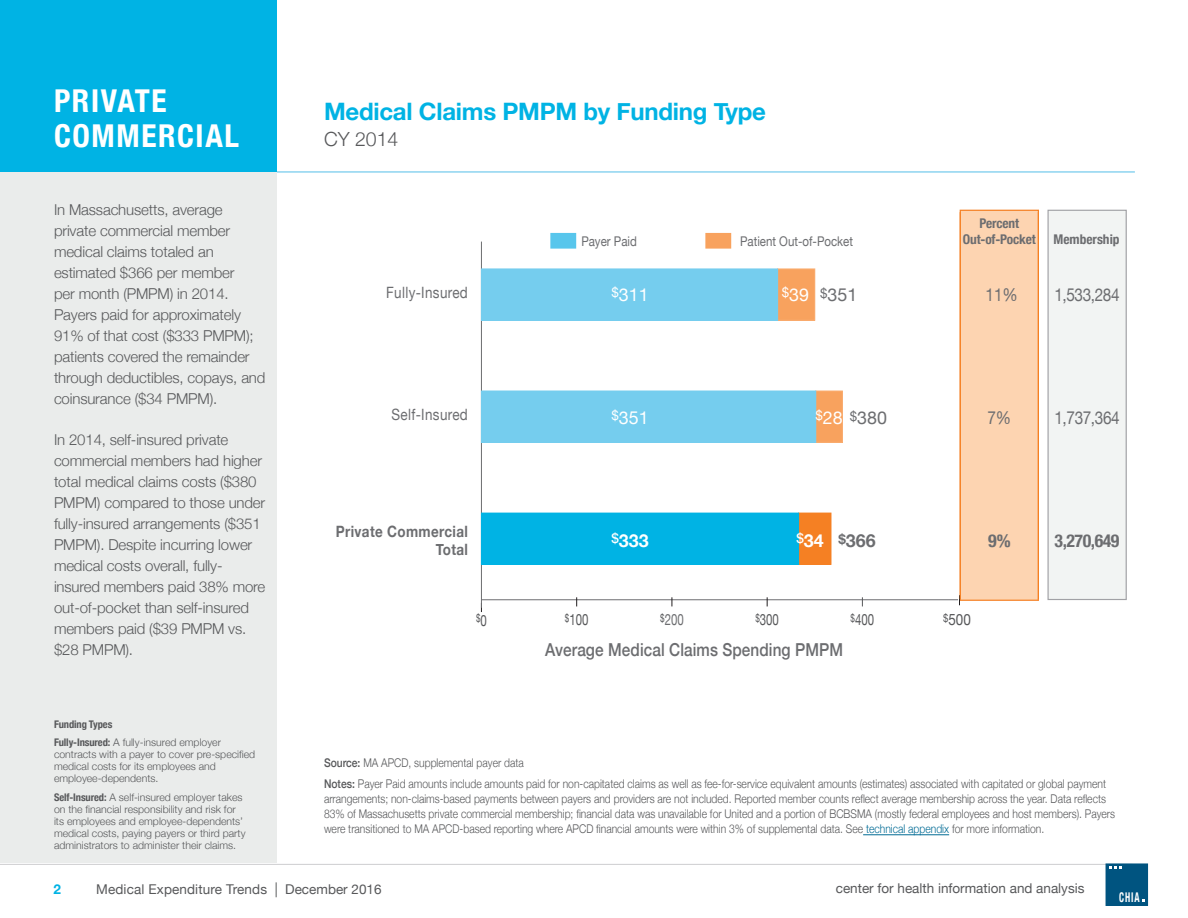
<style>
.page{position:relative;width:1188px;height:918px;background:#fff}
.page>*{position:absolute;margin:0;border:0;box-sizing:border-box;transform-origin:0 0}
.t1{font:700 condensed 31.5px/34.5px "Helvetica Neue";letter-spacing:.05em;color:#fff}
.t2{font:700 24px "Helvetica Neue";letter-spacing:-.01em;color:#00b3e4}
.t3{font:300 19.5px "Helvetica Neue";color:#57585a}
.t4{font:500 17.85px "Helvetica Neue";letter-spacing:.005em;color:#6c6d70;scale:.86 1}
.t5{font:17.85px "Helvetica Neue";letter-spacing:-.025em;color:#6c6d70;scale:.86 1}
.t6{font:17.85px "Helvetica Neue";letter-spacing:-.025em;color:#6c6d70}
.t7{font:700 condensed 17.85px "Helvetica Neue";letter-spacing:-.025em;color:#6c6d70}
.t8{font:17.85px "Helvetica Neue";color:#fff}
.t9{font:700 17.85px "Helvetica Neue";color:#6c6d70}
.t10{font:700 17.85px "Helvetica Neue";color:#fff}
.t11{font:15.6px "Helvetica Neue";letter-spacing:.025em;color:#6c6d70;scale:.86 1}
.t12{font:700 15.6px/18.8px "Helvetica Neue";letter-spacing:.025em;color:#6c6d70;text-align:right;scale:.86 1}
.t13{font:15.6px "Helvetica Neue";color:#57585a;scale:.73 1}
.t14{font:15.6px "Helvetica Neue";letter-spacing:.025em;color:#6c6d70;scale:.73 1}
.t15{font:15.6px "Helvetica Neue";color:#57585a;scale:.86 1}
.t16{font:300 15px/21px "Helvetica Neue";letter-spacing:-.01em;color:#57585a}
.t17{font:13.5px "Helvetica Neue";color:#57585a}
.t18{font:700 13.5px "Helvetica Neue";color:#00b3e4}
.t19{font:700 condensed 13.35px/16px "Helvetica Neue";letter-spacing:-.01em;color:#6c6d70;text-align:center}
.t20{font:13.35px "Helvetica Neue";color:#6c6d70;scale:.86 1}
.t21{font:700 condensed 13.35px "Helvetica Neue";color:#fff;scale:.7 1}
.t22{font:300 12px/15px "Helvetica Neue";color:#57585a;scale:.86 1}
.t23{font:11.1px "Helvetica Neue";color:#57585a;scale:.73 1}
.t24{font:300 10.5px/12px "Helvetica Neue";color:#57585a}
.t25{font:700 condensed 10.5px/18.8px "Helvetica Neue";letter-spacing:-.01em;color:#57585a}
.s1{font-weight:300;font-stretch:normal}
.s2{font-weight:700;font-stretch:condensed}
.s3{color:#fff}
.s4{font-size:15.6px}
.s5{font-weight:500}
.s6{color:#006b95}
.s7{font-size:14.85px}
</style>
<div class="page">
<hr style="left:275px;top:171px;width:860px;height:2px;background:#8dd4f0">
<div style="left:0;top:0;width:277px;height:173px;background:#00b3e4"></div>
<hr style="left:0;top:864px;width:1132px;height:1px;background:#ceced0">
<div style="left:0;top:173px;width:277px;height:690px;background:#eaeceb"></div>
<div style="left:1106px;top:864px;width:42px;height:41px;background:#005480"></div>
<div style="left:1106px;top:864px;width:42px;height:42px;border:1px solid #005480"></div>
<svg style="left:1109px;top:866px;width:13px;height:3px"></svg>
<hr style="left:863px;top:835px;width:86px;height:1px;background:#006b95">
<div style="left:960px;top:210px;width:78px;height:390px;background:#fdd4b1"></div>
<hr style="left:481px;top:600px;width:477px;height:1px;background:#6c6d70">
<hr style="left:481px;top:242px;width:1px;height:366px;background:#6c6d70">
<div style="left:778px;top:269px;width:37px;height:51px;background:#f8a25e"></div>
<div style="left:777px;top:269px;width:38px;height:51px;border:1px solid #faae72"></div>
<div style="left:816px;top:391px;width:26px;height:51px;background:#f8a25e"></div>
<div style="left:815px;top:391px;width:28px;height:52px;border:1px solid #faae72"></div>
<div style="left:799px;top:513px;width:32px;height:51px;background:#f58023"></div>
<div style="left:798px;top:513px;width:33px;height:52px;border:1px solid #f58023"></div>
<div style="left:481px;top:269px;width:297px;height:51px;background:#75cdee"></div>
<div style="left:481px;top:391px;width:335px;height:51px;background:#75cdee"></div>
<div style="left:481px;top:391px;width:335px;height:52px;border:1px solid #75cdee"></div>
<div style="left:481px;top:513px;width:318px;height:51px;background:#00b3e4"></div>
<div style="left:481px;top:513px;width:318px;height:52px;border:1px solid #00b3e4"></div>
<div style="left:1048px;top:210px;width:78px;height:390px;background:#f2f4f3"></div>
<div style="left:1048px;top:210px;width:79px;height:390px;border:1px solid #a1a1a5"></div>
<div style="left:551px;top:234px;width:25px;height:14px;background:#58c6ec"></div>
<div style="left:550px;top:233px;width:26px;height:16px;border:1px solid #58c6ec"></div>
<div style="left:706px;top:234px;width:25px;height:14px;background:#f8a25e"></div>
<div style="left:705px;top:233px;width:26px;height:16px;border:1px solid #f8a25e"></div>
<hr style="left:1038px;top:212px;width:1px;height:387px;background:#f58023">
<hr style="left:960px;top:212px;width:1px;height:387px;background:#f58023">
<h1 class="t1" style="left:54px;top:82px;width:187px">PRIVATE<br>COMMERCIAL</h1>
<p class="t16" style="left:54px;top:198px;width:213px">In Massachusetts, average private commercial member medical claims totaled an estimated $366 per member<br>per month (PMPM) in 2014.<br>Payers paid for approximately<br>91% of that cost ($333 PMPM); patients covered the remainder through deductibles, copays, and coinsurance ($34 PMPM).</p>
<p class="t16" style="left:54px;top:428px;width:213px">In 2014, self-insured private commercial members had higher total medical claims costs ($380<br>PMPM) compared to those under fully-insured arrangements ($351<br>PMPM). Despite incurring lower medical costs overall, fully&shy;insured members paid 38% more out-of-pocket than self-insured members paid ($39 PMPM vs. $28 PMPM).</p>
<p class="t25" style="left:54px;top:714px;width:169px">Funding Types<br>Fully-Insured: <span class="s1">A fully-insured employer</span></p>
<p class="t24" style="left:54px;top:748px;width:203px">contracts with a payer to cover pre-specified medical costs for its employees and employee-dependents.</p>
<p class="t24" style="left:54px;top:791px;width:193px"><span class="s2">Self-Insured:</span> A self-insured employer takes on the financial responsibility and risk for its employees and employee-dependents’ medical costs, paying payers or third party administrators to administer their claims.</p>
<h2 class="t2" style="left:324px;top:93px;width:443px">Medical Claims PMPM by Funding Type</h2>
<h3 class="t3" style="left:324px;top:124px;width:76px">CY 2014</h3>
<h3 class="t11" style="left:386px;top:281px;width:97px">Fully-Insured</h3>
<p class="t20" style="left:581px;top:232px;width:66px">Payer Paid</p>
<p class="t20" style="left:740px;top:232px;width:133px">Patient Out-of-Pocket</p>
<h3 class="t8" style="left:612px;top:282px;width:39px"><sup>$</sup>311</h3>
<h3 class="t6" style="left:782px;top:282px;width:77px"><sup>$</sup><span class="s3">39</span> <sup>$</sup>351</h3>
<p class="t19" style="left:963px;top:214px;width:74px">Percent<br>Out-of-Pocket</p>
<h3 class="t5" style="left:986px;top:282px;width:39px">11%</h3>
<p class="t19" style="left:1053px;top:230px;width:68px">Membership</p>
<h3 class="t5" style="left:1054px;top:282px;width:77px">1,533,284</h3>
<h3 class="t11" style="left:391px;top:403px;width:90px">Self-Insured</h3>
<h3 class="t8" style="left:612px;top:405px;width:39px"><sup>$</sup>351</h3>
<h3 class="t6" style="left:815px;top:405px;width:73px"><sup>$</sup><span class="s3">28</span> <sup>$</sup>380</h3>
<h3 class="t5" style="left:987px;top:405px;width:29px">7%</h3>
<h3 class="t12" style="left:336px;top:522px;width:155px">Private Commercial<br>Total</h3>
<h3 class="t10" style="left:612px;top:527px;width:39px"><sup>$</sup>333</h3>
<h3 class="t9" style="left:796px;top:527px;width:81px"><sup>$</sup><span class="s3">34</span> <sup>$</sup>366</h3>
<h3 class="t7" style="left:988px;top:526px;width:24px">9%</h3>
<p class="t23" style="left:476px;top:610px;width:16px">$<span class="s4">0</span></p>
<h3 class="t13" style="left:565px;top:608px;width:34px"><sup>$</sup>100</h3>
<h3 class="t14" style="left:660px;top:608px;width:34px"><sup>$</sup>200</h3>
<h3 class="t13" style="left:755px;top:608px;width:34px"><sup>$</sup>300</h3>
<h3 class="t13" style="left:851px;top:608px;width:34px"><sup>$</sup>400</h3>
<h3 class="t15" style="left:943px;top:608px;width:34px"><sup>$</sup>500</h3>
<h3 class="t4" style="left:545px;top:635px;width:348px">Average Medical Claims Spending PMPM</h3>
<h3 class="t5" style="left:1054px;top:405px;width:77px">1,737,364</h3>
<h3 class="t7" style="left:1055px;top:526px;width:66px">3,270,649</h3>
<p class="t22" style="left:324px;top:751px;width:911px;line-height:21.8px"><span class="s5">Source:</span> MA APCD, supplemental payer data<br><span class="s5">Notes:</span> Payer Paid amounts include amounts paid for non-capitated claims as well as fee-for-service equivalent amounts (estimates) associated with capitated or global payment</p>
<p class="t22" style="left:324px;top:791px;width:921px">arrangements; non-claims-based payments between payers and providers are not included. Reported member counts reflect average membership across the year. Data reflects<br>83% of Massachusetts private commercial membership; financial data was unavailable for United and a portion of BCBSMA (mostly federal employees and host members). Payers were transitioned to MA APCD-based reporting where APCD financial amounts were within 3% of supplemental data. See <span class="s6">technical appendix</span> for more information.</p>
<p class="t18" style="left:53px;top:879px;width:9px">2</p>
<p class="t17" style="left:96px;top:880px;width:287px">Medical Expenditure Trends <span class="s7">|</span> December 2016</p>
<p class="t17" style="left:836px;top:879px;width:250px">center for health information and analysis</p>
<p class="t21" style="left:1119px;top:886px;width:31px">CHIA</p>
</div>
